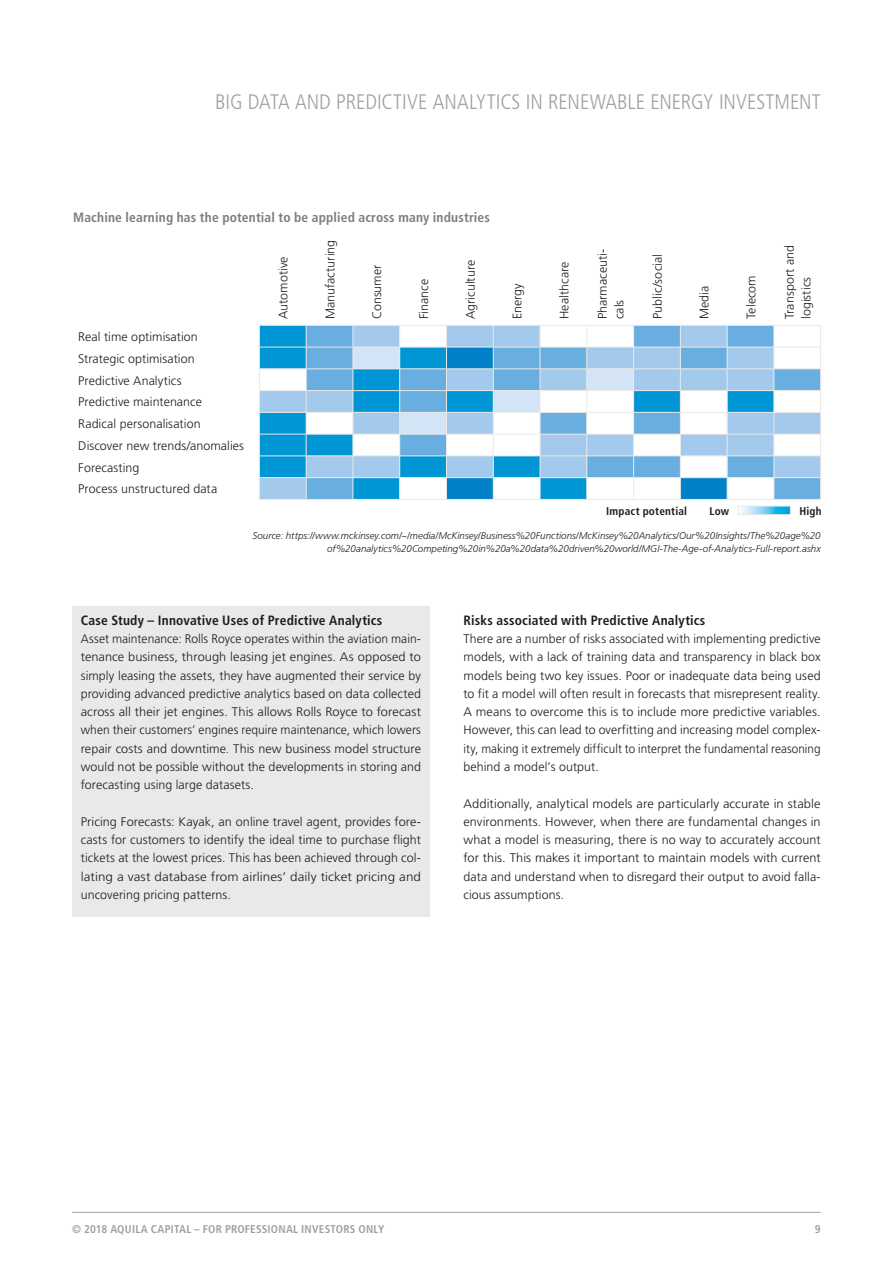
<style>
.page{position:relative;width:893px;height:1263px;background:#fff}
.page>*{position:absolute;margin:0;border:0;box-sizing:border-box;transform-origin:0 0}
.t1{font:300 condensed 21px "Frutiger";color:#a1a09b}
.t2{font:700 condensed 13.5px "Frutiger";letter-spacing:.015em;color:#1d1d1b}
.t3{font:700 condensed 13.5px "Frutiger";letter-spacing:.015em;color:#7e7d77}
.t4{font:300 12.45px/18.3px "Frutiger";letter-spacing:.005em;color:#1d1d1b;text-align:justify}
.t5{font:300 12.45px/18.3px "Frutiger";letter-spacing:.005em;color:#1d1d1b;text-align:justify;scale:1.04 1}
.t6{font:700 condensed 11.25px "Frutiger";letter-spacing:.02em;color:#a1a09b}
.t7{font:700 condensed 11.25px "Frutiger";letter-spacing:.02em;color:#1d1d1b}
.t8{font:italic 300 9.75px/12.8px "Frutiger";letter-spacing:.005em;color:#1d1d1b;text-align:right}
</style>
<div class="page">
<hr style="left:72px;top:1212px;width:749px;height:1px;background:#a1a09b">
<div style="left:72px;top:606px;width:357px;height:311px;background:#e9e9e7"></div>
<svg style="left:260px;top:326px;width:560px;height:173px"></svg>
<hr style="left:259px;top:347px;width:47px;height:1px;background:#e9e9e7">
<hr style="left:727px;top:347px;width:47px;height:1px;background:#e9e9e7">
<hr style="left:774px;top:347px;width:47px;height:1px;background:#e9e9e7">
<hr style="left:259px;top:368px;width:47px;height:1px;background:#e9e9e7">
<hr style="left:727px;top:368px;width:47px;height:1px;background:#e9e9e7">
<hr style="left:774px;top:368px;width:47px;height:1px;background:#e9e9e7">
<hr style="left:259px;top:390px;width:47px;height:1px;background:#e9e9e7">
<hr style="left:727px;top:390px;width:47px;height:1px;background:#e9e9e7">
<hr style="left:774px;top:390px;width:47px;height:1px;background:#e9e9e7">
<hr style="left:259px;top:412px;width:47px;height:1px;background:#e9e9e7">
<hr style="left:727px;top:412px;width:47px;height:1px;background:#e9e9e7">
<hr style="left:774px;top:412px;width:47px;height:1px;background:#e9e9e7">
<hr style="left:259px;top:434px;width:47px;height:1px;background:#e9e9e7">
<hr style="left:727px;top:434px;width:47px;height:1px;background:#e9e9e7">
<hr style="left:774px;top:434px;width:47px;height:1px;background:#e9e9e7">
<hr style="left:259px;top:455px;width:47px;height:1px;background:#e9e9e7">
<hr style="left:727px;top:455px;width:47px;height:1px;background:#e9e9e7">
<hr style="left:774px;top:455px;width:47px;height:1px;background:#e9e9e7">
<hr style="left:259px;top:477px;width:47px;height:1px;background:#e9e9e7">
<svg style="left:259px;top:326px;width:1px;height:173px"></svg>
<hr style="left:727px;top:477px;width:47px;height:1px;background:#e9e9e7">
<svg style="left:306px;top:326px;width:422px;height:173px"></svg>
<hr style="left:774px;top:477px;width:47px;height:1px;background:#e9e9e7">
<svg style="left:773px;top:326px;width:1px;height:173px"></svg>
<svg style="left:820px;top:326px;width:1px;height:173px"></svg>
<hr style="left:259px;top:499px;width:47px;height:1px;background:#e9e9e7">
<hr style="left:306px;top:499px;width:47px;height:1px;background:#e9e9e7">
<hr style="left:353px;top:499px;width:47px;height:1px;background:#e9e9e7">
<hr style="left:400px;top:499px;width:46px;height:1px;background:#e9e9e7">
<hr style="left:446px;top:499px;width:47px;height:1px;background:#e9e9e7">
<hr style="left:493px;top:499px;width:47px;height:1px;background:#e9e9e7">
<hr style="left:540px;top:499px;width:47px;height:1px;background:#e9e9e7">
<hr style="left:587px;top:499px;width:47px;height:1px;background:#e9e9e7">
<hr style="left:634px;top:499px;width:46px;height:1px;background:#e9e9e7">
<hr style="left:680px;top:499px;width:47px;height:1px;background:#e9e9e7">
<hr style="left:727px;top:499px;width:47px;height:1px;background:#e9e9e7">
<hr style="left:774px;top:499px;width:47px;height:1px;background:#e9e9e7">
<hr style="left:259px;top:325px;width:47px;height:1px;background:#e9e9e7">
<hr style="left:306px;top:325px;width:47px;height:1px;background:#e9e9e7">
<hr style="left:353px;top:325px;width:47px;height:1px;background:#e9e9e7">
<hr style="left:400px;top:325px;width:46px;height:1px;background:#e9e9e7">
<hr style="left:446px;top:325px;width:47px;height:1px;background:#e9e9e7">
<hr style="left:493px;top:325px;width:47px;height:1px;background:#e9e9e7">
<hr style="left:540px;top:325px;width:47px;height:1px;background:#e9e9e7">
<hr style="left:587px;top:325px;width:47px;height:1px;background:#e9e9e7">
<hr style="left:634px;top:325px;width:46px;height:1px;background:#e9e9e7">
<hr style="left:680px;top:325px;width:47px;height:1px;background:#e9e9e7">
<hr style="left:727px;top:325px;width:47px;height:1px;background:#e9e9e7">
<hr style="left:774px;top:325px;width:47px;height:1px;background:#e9e9e7">
<svg style="left:741px;top:508px;width:48px;height:5px"></svg>
<div style="left:738px;top:506px;width:53px;height:9px;border:1px solid #e9e9e7"></div>
<h1 class="t1" style="left:215px;top:90px;width:607px">BIG DATA AND PREDICTIVE ANALYTICS IN RENEWABLE ENERGY INVESTMENT</h1>
<p class="t3" style="left:73px;top:210px;width:418px">Machine learning has the potential to be applied across many industries</p>
<p class="t4" style="left:78px;top:326px;width:167px;line-height:21.8px;text-align:left">Real time optimisation<br>Strategic optimisation<br>Predictive Analytics<br>Predictive maintenance<br>Radical personalisation<br>Discover new trends/anomalies<br>Forecasting<br>Process unstructured data</p>
<p class="t4" style="left:274px;top:319px;width:64px;rotate:-90deg">Automotive</p>
<p class="t4" style="left:321px;top:319px;width:81px;rotate:-90deg">Manufacturing</p>
<p class="t4" style="left:368px;top:319px;width:56px;rotate:-90deg">Consumer</p>
<p class="t4" style="left:415px;top:319px;width:42px;rotate:-90deg">Finance</p>
<p class="t4" style="left:461px;top:319px;width:61px;rotate:-90deg">Agriculture</p>
<p class="t4" style="left:508px;top:319px;width:38px;rotate:-90deg">Energy</p>
<p class="t4" style="left:555px;top:319px;width:59px;rotate:-90deg">Healthcare</p>
<p class="t4" style="left:594px;top:319px;width:72px;line-height:16.5px;rotate:-90deg">Pharmaceuti&shy;cals</p>
<p class="t4" style="left:649px;top:319px;width:67px;rotate:-90deg">Public/social</p>
<p class="t4" style="left:695px;top:319px;width:35px;rotate:-90deg">Media</p>
<p class="t4" style="left:742px;top:319px;width:46px;rotate:-90deg">Telecom</p>
<p class="t4" style="left:782px;top:319px;width:76px;line-height:16.5px;rotate:-90deg">Transport and logistics</p>
<p class="t7" style="left:606px;top:504px;width:83px">Impact potential</p>
<p class="t7" style="left:709px;top:504px;width:21px">Low</p>
<p class="t7" style="left:799px;top:504px;width:24px">High</p>
<p class="t8" style="left:253px;top:529px;width:570px">Source: https://www.mckinsey.com/~/media/McKinsey/Business%20Functions/McKinsey%20Analytics/Our%20Insights/The%20age%20 of%20analytics%20Competing%20in%20a%20data%20driven%20world/MGI-The-Age-of-Analytics-Full-report.ashx</p>
<p class="t2" style="left:81px;top:612px;width:303px">Case Study – Innovative Uses of Predictive Analytics</p>
<p class="t4" style="left:81px;top:630px;width:342px">Asset maintenance: Rolls Royce operates within the aviation main&shy;tenance business, through leasing jet engines. As opposed to simply leasing the assets, they have augmented their service by providing advanced predictive analytics based on data collected across all their jet engines. This allows Rolls Royce to forecast when their customers’ engines require maintenance, which lowers repair costs and downtime. This new business model structure would not be possible without the developments in storing and forecasting using large datasets.</p>
<p class="t4" style="left:81px;top:812px;width:342px">Pricing Forecasts: Kayak, an online travel agent, provides fore&shy;casts for customers to identify the ideal time to purchase flight tickets at the lowest prices. This has been achieved through col&shy;lating a vast database from airlines’ daily ticket pricing and uncovering pricing patterns.</p>
<p class="t2" style="left:463px;top:612px;width:243px">Risks associated with Predictive Analytics</p>
<p class="t4" style="left:463px;top:630px;width:359px">There are a number of risks associated with implementing predictive models, with a lack of training data and transparency in black box models being two key issues. Poor or inadequate data being used to fit a model will often result in forecasts that misrepresent reality.<br>A means to overcome this is to include more predictive variables.<br>However, this can lead to overfitting and increasing model complex&shy;ity, making it extremely difficult to interpret the fundamental reasoning behind a model’s output.</p>
<p class="t5" style="left:463px;top:794px;width:345px">Additionally, analytical models are particularly accurate in stable environments. However, when there are fundamental changes in what a model is measuring, there is no way to accurately account for this. This makes it important to maintain models with current data and understand when to disregard their output to avoid falla&shy;cious assumptions.</p>
<p class="t6" style="left:72px;top:1222px;width:314px">© 2018 AQUILA CAPITAL – FOR PROFESSIONAL INVESTORS ONLY</p>
<p class="t6" style="left:815px;top:1222px;width:7px">9</p>
</div>
